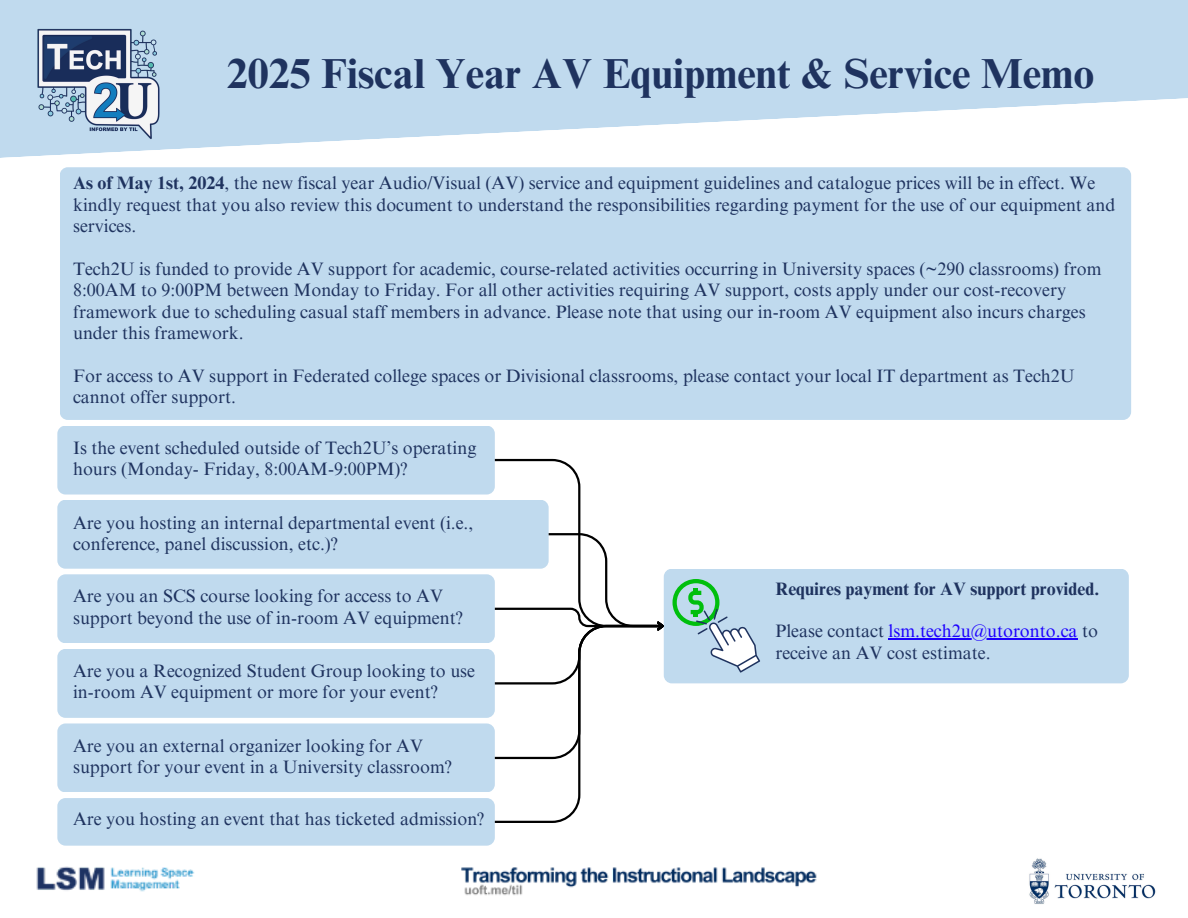
<style>
.page{position:relative;width:1188px;height:918px;background:#fff}
.page>*{position:absolute;margin:0;border:0;box-sizing:border-box;transform-origin:0 0}
.t1{font:700 42px "Times NRMT Pro";color:#1f335f}
.t2{font:18px/21.3px "Times NRMT Pro";color:#1f335f}
.t3{font:18px "Times NRMT Pro";color:#1c00ff}
.t4{font:700 18px "Times NRMT Pro";color:#1f335f}
.s1{font-weight:700}
.s2{color:#1f335f}
</style>
<div class="page">
<svg style="left:0;top:0;width:1188px;height:158px;fill:#c0daee"></svg>
<img style="left:35px;top:26px;width:128px;height:114px">
<img style="left:1029px;top:858px;width:127px;height:46px">
<img style="left:36px;top:866px;width:159px;height:26px">
<img style="left:462px;top:867px;width:354px;height:28px">
<div style="left:60px;top:167px;width:1071px;height:253px;background:#c0daee;border-radius:8px"></div>
<div style="left:664px;top:569px;width:465px;height:114px;background:#c0daee;border-radius:8px"></div>
<hr style="left:889px;top:638px;width:189px;height:2px;background:#1c00ff">
<svg style="left:673px;top:579px;width:87px;height:94px"></svg>
<div style="left:57px;top:426px;width:438px;height:69px;background:#c0daee;border-radius:8px"></div>
<div style="left:57px;top:798px;width:438px;height:48px;background:#c0daee;border-radius:8px"></div>
<div style="left:57px;top:574px;width:438px;height:69px;background:#c0daee;border-radius:8px"></div>
<div style="left:57px;top:649px;width:438px;height:69px;background:#c0daee;border-radius:8px"></div>
<div style="left:57px;top:723px;width:438px;height:69px;background:#c0daee;border-radius:8px"></div>
<div style="left:57px;top:500px;width:492px;height:69px;background:#c0daee;border-radius:8px"></div>
<svg style="left:493px;top:458px;width:173px;height:365px"></svg>
<p class="t1" style="left:227px;top:57px;width:869px">2025 Fiscal Year AV Equipment &amp; Service Memo</p>
<p class="t2" style="left:73px;top:175px;width:1044px"><span class="s1">As of May 1st, 2024</span>, the new fiscal year Audio/Visual (AV) service and equipment guidelines and catalogue prices will be in effect. We kindly request that you also review this document to understand the responsibilities regarding payment for the use of our equipment and services.</p>
<h2 class="t2" style="left:73px;top:260px;width:1030px">Tech2U is funded to provide AV support for academic, course-related activities occurring in University spaces (~290 classrooms) from 8:00AM to 9:00PM between Monday to Friday. For all other activities requiring AV support, costs apply under our cost-recovery framework due to scheduling casual staff members in advance. Please note that using our in-room AV equipment also incurs charges under this framework.</h2>
<p class="t2" style="left:73px;top:367px;width:1003px">For access to AV support in Federated college spaces or Divisional classrooms, please contact your local IT department as Tech2U cannot offer support.</p>
<p class="t2" style="left:73px;top:439px;width:405px">Is the event scheduled outside of Tech2U’s operating hours (Monday- Friday, 8:00AM-9:00PM)?</p>
<p class="t2" style="left:73px;top:514px;width:402px">Are you hosting an internal departmental event (i.e., conference, panel discussion, etc.)?</p>
<p class="t2" style="left:73px;top:588px;width:391px">Are you an SCS course looking for access to AV support beyond the use of in-room AV equipment?</p>
<p class="t2" style="left:73px;top:662px;width:404px">Are you a Recognized Student Group looking to use in-room AV equipment or more for your event?</p>
<p class="t2" style="left:73px;top:737px;width:380px">Are you an external organizer looking for AV support for your event in a University classroom?</p>
<p class="t2" style="left:73px;top:810px;width:413px">Are you hosting an event that has ticketed admission?</p>
<p class="t4" style="left:775px;top:582px;width:325px">Requires payment for AV support provided.</p>
<p class="t3" style="left:775px;top:624px;width:324px"><span class="s2">Please contact</span> lsm.tech2u@utoronto.ca <span class="s2">to</span></p>
<p class="t2" style="left:775px;top:644px;width:217px">receive an AV cost estimate.</p>
</div>
